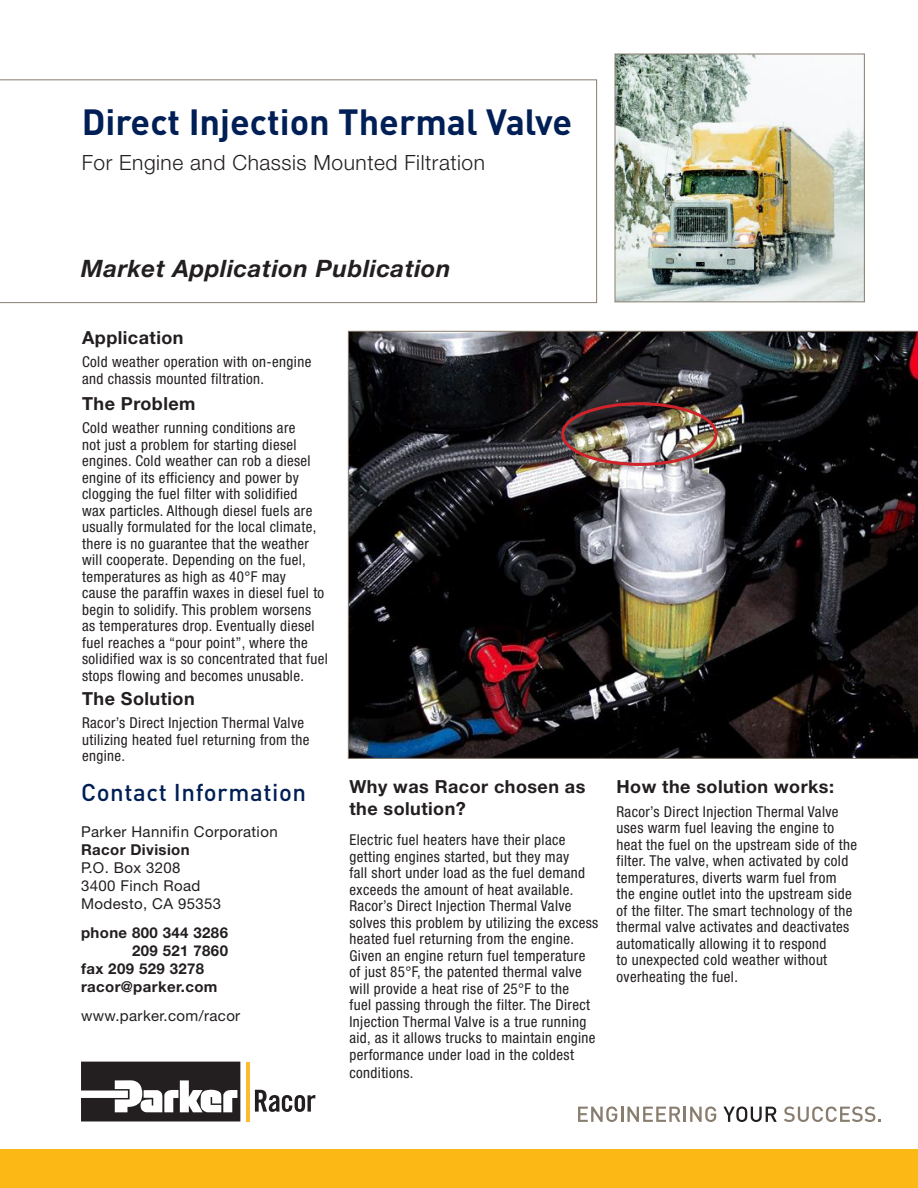
<style>
.page{position:relative;width:918px;height:1188px;background:#fff}
.page>*{position:absolute;margin:0;border:0;box-sizing:border-box;transform-origin:0 0}
.t1{font:700 36px "DINOT";color:#001f56}
.t2{font:italic 700 24px "Helvetica Neue LT Std";letter-spacing:.025em;color:#231f20}
.t3{font:500 24px "DINOT";letter-spacing:.025em;color:#001f56}
.t4{font:300 21px "Helvetica Neue LT Std";letter-spacing:.025em;color:#231f20}
.t5{font:700 18px/21.6px "Helvetica Neue LT Std";letter-spacing:.025em;color:#231f20}
.t6{font:condensed 15px/16.5px "Helvetica Neue LT Std";letter-spacing:.025em;color:#231f20}
.t7{font:15px "Helvetica Neue LT Std";letter-spacing:.025em;color:#231f20}
.t8{font:700 15px/18px "Helvetica Neue LT Std";letter-spacing:.025em;color:#231f20;text-align:right}
</style>
<div class="page">
<div style="left:0;top:1150px;width:918px;height:38px;background:#fcb814"></div>
<svg style="left:0;top:79px;width:597px;height:224px"></svg>
<img style="left:348px;top:331px;width:570px;height:428px">
<svg style="left:578px;top:1106px;width:138px;height:16px"></svg>
<svg style="left:723px;top:1106px;width:54px;height:16px"></svg>
<svg style="left:784px;top:1106px;width:97px;height:16px"></svg>
<svg style="left:81px;top:1062px;width:159px;height:59px"></svg>
<hr style="left:246px;top:1062px;width:4px;height:60px;background:#fdbb2e">
<svg style="left:255px;top:1090px;width:60px;height:22px"></svg>
<img style="left:617px;top:56px;width:246px;height:244px">
<div style="left:615px;top:54px;width:250px;height:248px;border:1px solid #887d6e"></div>
<div style="left:561px;top:402px;width:157px;height:64px;border:3px solid #d1232a;border-radius:50%"></div>
<p class="t1" style="left:82px;top:98px;width:492px">Direct Injection Thermal Valve</p>
<p class="t4" style="left:82px;top:150px;width:405px">For Engine and Chassis Mounted Filtration</p>
<p class="t2" style="left:81px;top:254px;width:371px">Market Application Publication</p>
<p class="t5" style="left:82px;top:326px;width:103px">Application</p>
<p class="t6" style="left:82px;top:353px;width:231px">Cold weather operation with on-engine and chassis mounted filtration.</p>
<p class="t5" style="left:82px;top:392px;width:115px">The Problem</p>
<p class="t6" style="left:82px;top:419px;width:247px">Cold weather running conditions are<br>not just a problem for starting diesel engines. Cold weather can rob a diesel engine of its efficiency and power by clogging the fuel filter with solidified<br>wax particles. Although diesel fuels are usually formulated for the local climate, there is no guarantee that the weather will cooperate. Depending on the fuel, temperatures as high as 40°F may<br>cause the paraffin waxes in diesel fuel to begin to solidify. This problem worsens as temperatures drop. Eventually diesel fuel reaches a “pour point”, where the solidified wax is so concentrated that fuel stops flowing and becomes unusable.</p>
<p class="t5" style="left:82px;top:687px;width:114px">The Solution</p>
<p class="t6" style="left:82px;top:715px;width:229px">Racor’s Direct Injection Thermal Valve utilizing heated fuel returning from the engine.</p>
<p class="t3" style="left:81px;top:776px;width:227px">Contact Information</p>
<p class="t7" style="left:81px;top:823px;width:198px">Parker Hannifin Corporation</p>
<p class="t8" style="left:81px;top:841px;width:110px">Racor Division</p>
<p class="t7" style="left:81px;top:859px;width:101px">P.O. Box 3208</p>
<p class="t7" style="left:81px;top:877px;width:121px">3400 Finch Road</p>
<p class="t7" style="left:81px;top:895px;width:142px">Modesto, CA 95353</p>
<p class="t8" style="left:81px;top:923px;width:149px">phone 800 344 3286<br>209 521 7860</p>
<p class="t8" style="left:81px;top:959px;width:125px">fax 209 529 3278</p>
<p class="t8" style="left:81px;top:977px;width:138px">racor@parker.com</p>
<p class="t7" style="left:81px;top:1007px;width:161px">www.parker.com/racor</p>
<p class="t5" style="left:350px;top:776px;width:237px">Why was Racor chosen as the solution?</p>
<p class="t6" style="left:350px;top:831px;width:250px">Electric fuel heaters have their place getting engines started, but they may<br>fall short under load as the fuel demand exceeds the amount of heat available.<br>Racor’s Direct Injection Thermal Valve solves this problem by utilizing the excess heated fuel returning from the engine.<br>Given an engine return fuel temperature of just 85°F, the patented thermal valve will provide a heat rise of 25°F to the<br>fuel passing through the filter. The Direct Injection Thermal Valve is a true running aid, as it allows trucks to maintain engine performance under load in the coldest</p>
<p class="t6" style="left:350px;top:1064px;width:66px">conditions.</p>
<p class="t5" style="left:616px;top:776px;width:219px">How the solution works:</p>
<p class="t6" style="left:616px;top:803px;width:242px">Racor’s Direct Injection Thermal Valve uses warm fuel leaving the engine to heat the fuel on the upstream side of the filter. The valve, when activated by cold temperatures, diverts warm fuel from the engine outlet into the upstream side of the filter. The smart technology of the thermal valve activates and deactivates automatically allowing it to respond<br>to unexpected cold weather without overheating the fuel.</p>
</div>
